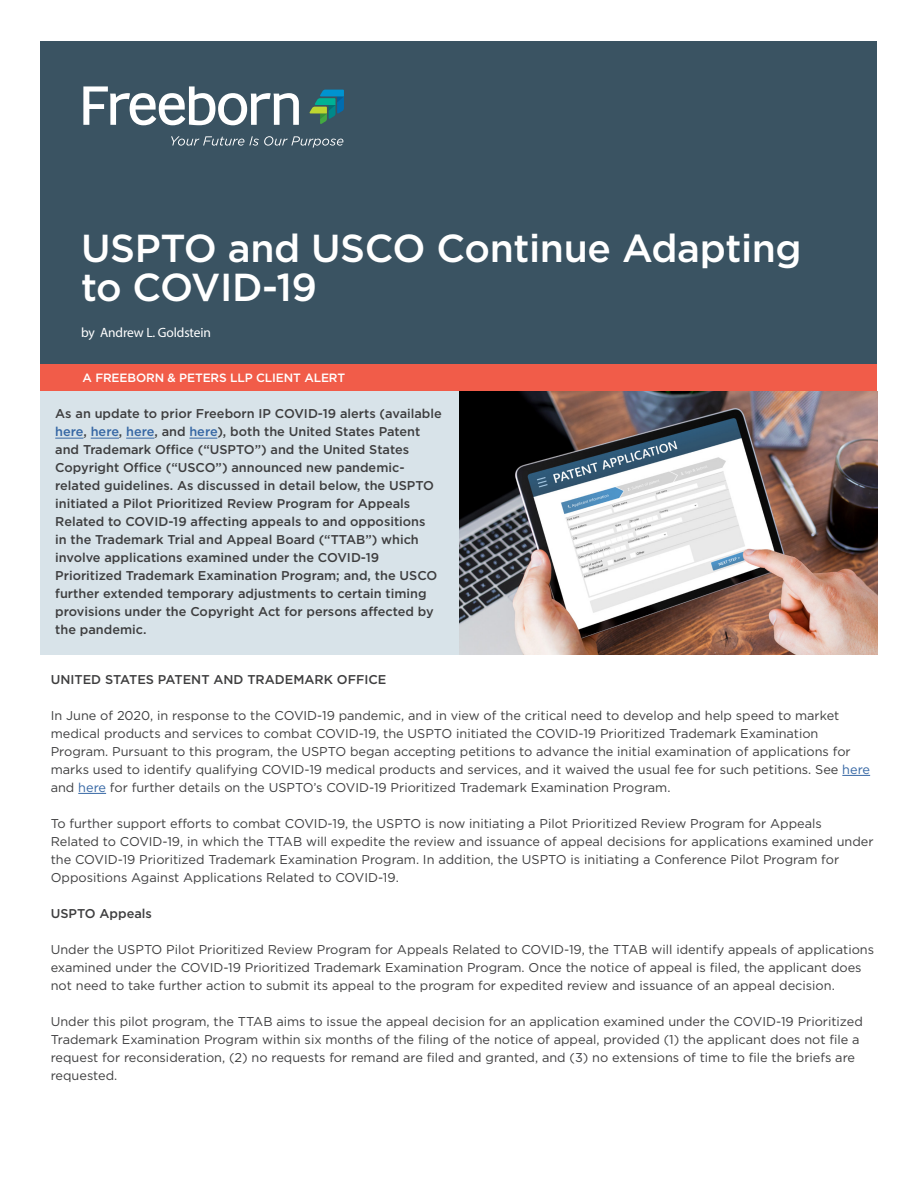
<style>
.page{position:relative;width:918px;height:1188px;background:#fff}
.page>*{position:absolute;margin:0;border:0;box-sizing:border-box;transform-origin:0 0}
.Headline_2{font:500 39px/39px "Gotham";letter-spacing:-.01em;color:#fff}
.Headline_2-2{font:13.5px "Myriad Pro";letter-spacing:-.01em;color:#fff}
.Body_Text{font:12.75px/18px "Gotham";color:#3e3e3f}
.Body_Text-2{font:500 12.75px/18px "Gotham";color:#3e3e3f}
.t1{font:500 12px "Gotham";letter-spacing:-.01em;color:#fff}
.s1{color:#3667a4}
</style>
<div class="page">
<div style="left:41px;top:41px;width:836px;height:324px;background:#3a5362"></div>
<svg style="left:83px;top:86px;width:216px;height:39px"></svg>
<svg style="left:309px;top:90px;width:35px;height:34px"></svg>
<svg style="left:171px;top:136px;width:172px;height:12px"></svg>
<svg style="left:842px;top:775px;width:28px;height:1px"></svg>
<svg style="left:78px;top:793px;width:28px;height:1px"></svg>
<div style="left:41px;top:390px;width:418px;height:264px;background:#d8e3e9"></div>
<svg style="left:55px;top:438px;width:28px;height:1px"></svg>
<svg style="left:91px;top:438px;width:28px;height:1px"></svg>
<svg style="left:126px;top:438px;width:28px;height:1px"></svg>
<svg style="left:189px;top:438px;width:28px;height:1px"></svg>
<div style="left:41px;top:365px;width:836px;height:26px;background:#f15c49"></div>
<img style="left:459px;top:391px;width:418px;height:263px">
<p class="Headline_2" style="left:81px;top:228px;width:722px">USPTO and USCO Continue Adapting to COVID-19</p>
<p class="Headline_2-2" style="left:81px;top:324px;width:132px">by Andrew L. Goldstein</p>
<p class="t1" style="left:82px;top:370px;width:264px">A FREEBORN &amp; PETERS LLP CLIENT ALERT</p>
<p class="Body_Text-2" style="left:55px;top:405px;width:388px">As an update to prior Freeborn IP COVID-19 alerts (available <span class="s1">here</span>, <span class="s1">here</span>, <span class="s1">here</span>, and <span class="s1">here</span>), both the United States Patent and Trademark Office (“USPTO”) and the United States Copyright Office (“USCO”) announced new pandemic&shy;related guidelines. As discussed in detail below, the USPTO initiated a Pilot Prioritized Review Program for Appeals Related to COVID-19 affecting appeals to and oppositions<br>in the Trademark Trial and Appeal Board (“TTAB”) which involve applications examined under the COVID-19<br>Prioritized Trademark Examination Program; and, the USCO further extended temporary adjustments to certain timing provisions under the Copyright Act for persons affected by the pandemic.</p>
<p class="Body_Text-2" style="left:51px;top:670px;width:337px">UNITED STATES PATENT AND TRADEMARK OFFICE</p>
<p class="Body_Text" style="left:51px;top:706px;width:821px">In June of 2020, in response to the COVID-19 pandemic, and in view of the critical need to develop and help speed to market medical products and services to combat COVID-19, the USPTO initiated the COVID-19 Prioritized Trademark Examination Program. Pursuant to this program, the USPTO began accepting petitions to advance the initial examination of applications for marks used to identify qualifying COVID-19 medical products and services, and it waived the usual fee for such petitions. See <span class="s1">here </span>and <span class="s1">here</span> for further details on the USPTO’s COVID-19 Prioritized Trademark Examination Program.</p>
<p class="Body_Text" style="left:51px;top:814px;width:824px">To further support efforts to combat COVID-19, the USPTO is now initiating a Pilot Prioritized Review Program for Appeals<br>Related to COVID-19, in which the TTAB will expedite the review and issuance of appeal decisions for applications examined under the COVID-19 Prioritized Trademark Examination Program. In addition, the USPTO is initiating a Conference Pilot Program for Oppositions Against Applications Related to COVID-19.</p>
<p class="Body_Text-2" style="left:51px;top:904px;width:103px">USPTO Appeals</p>
<p class="Body_Text" style="left:51px;top:940px;width:825px">Under the USPTO Pilot Prioritized Review Program for Appeals Related to COVID-19, the TTAB will identify appeals of applications examined under the COVID-19 Prioritized Trademark Examination Program. Once the notice of appeal is filed, the applicant does not need to take further action to submit its appeal to the program for expedited review and issuance of an appeal decision.</p>
<p class="Body_Text" style="left:51px;top:1012px;width:814px">Under this pilot program, the TTAB aims to issue the appeal decision for an application examined under the COVID-19 Prioritized Trademark Examination Program within six months of the filing of the notice of appeal, provided (1) the applicant does not file a request for reconsideration, (2) no requests for remand are filed and granted, and (3) no extensions of time to file the briefs are requested.</p>
</div>
